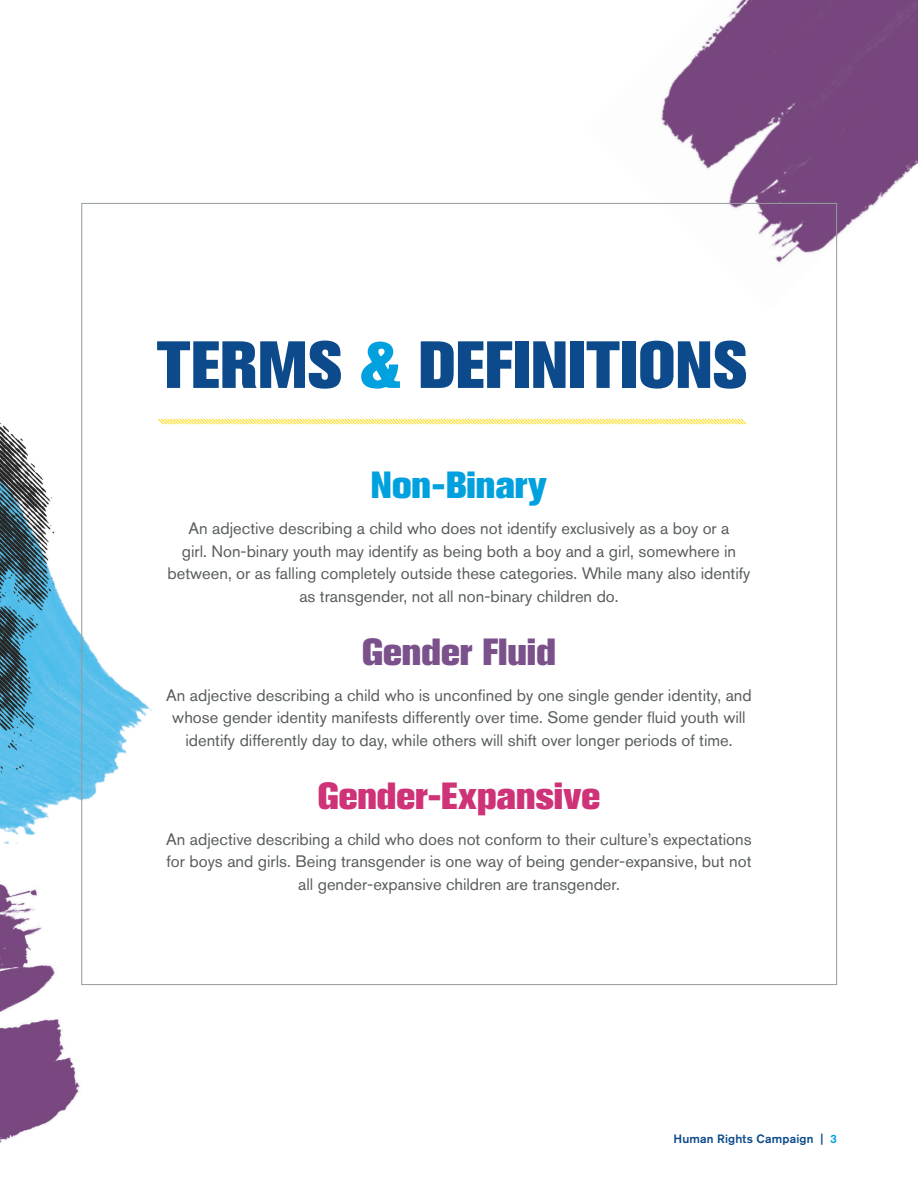
<style>
.page{position:relative;width:918px;height:1188px;background:#fff}
.page>*{position:absolute;margin:0;border:0;box-sizing:border-box;transform-origin:0 0}
.t1{font:800 66px "Akzidenz Grotesk Pro";letter-spacing:.005em;color:#0d4a8b}
.t2{font:800 37.5px "Akzidenz Grotesk Pro";color:#cf3377}
.t3{font:800 37.5px "Akzidenz Grotesk Pro";color:#7a518b}
.t4{font:800 37.5px "Akzidenz Grotesk Pro";color:#00a1de}
.t5{font:16.5px/22.5px "Akzidenz Grotesk Pro";color:#585e5c;text-align:center}
.t6{font:500 12px "Akzidenz Grotesk Pro";letter-spacing:.015em;color:#0d4a8b}
.s1{color:#00a1de}
</style>
<div class="page">
<img style="left:661px;top:0;width:257px;height:310px">
<img style="left:0;top:422px;width:152px;height:721px">
<svg style="left:158px;top:418px;width:589px;height:7px"></svg>
<h1 class="t1" style="left:157px;top:322px;width:592px">TERMS <span class="s1">&amp;</span> DEFINITIONS</h1>
<h2 class="t4" style="left:371px;top:461px;width:178px">Non-Binary</h2>
<p class="t5" style="left:168px;top:517px;width:585px">An adjective describing a child who does not identify exclusively as a boy or a<br>girl. Non-binary youth may identify as being both a boy and a girl, somewhere in between, or as falling completely outside these categories. While many also identify as transgender, not all non-binary children do.</p>
<h2 class="t3" style="left:362px;top:628px;width:195px">Gender Fluid</h2>
<p class="t5" style="left:166px;top:684px;width:587px">An adjective describing a child who is unconfined by one single gender identity, and whose gender identity manifests differently over time. Some gender fluid youth will identify differently day to day, while others will shift over longer periods of time.</p>
<h2 class="t2" style="left:318px;top:772px;width:284px">Gender-Expansive</h2>
<p class="t5" style="left:166px;top:828px;width:587px">An adjective describing a child who does not conform to their culture’s expectations for boys and girls. Being transgender is one way of being gender-expansive, but not all gender-expansive children are transgender.</p>
<p class="t6" style="left:673px;top:1131px;width:165px">Human Rights Campaign | <span class="s1">3</span></p>
</div>
